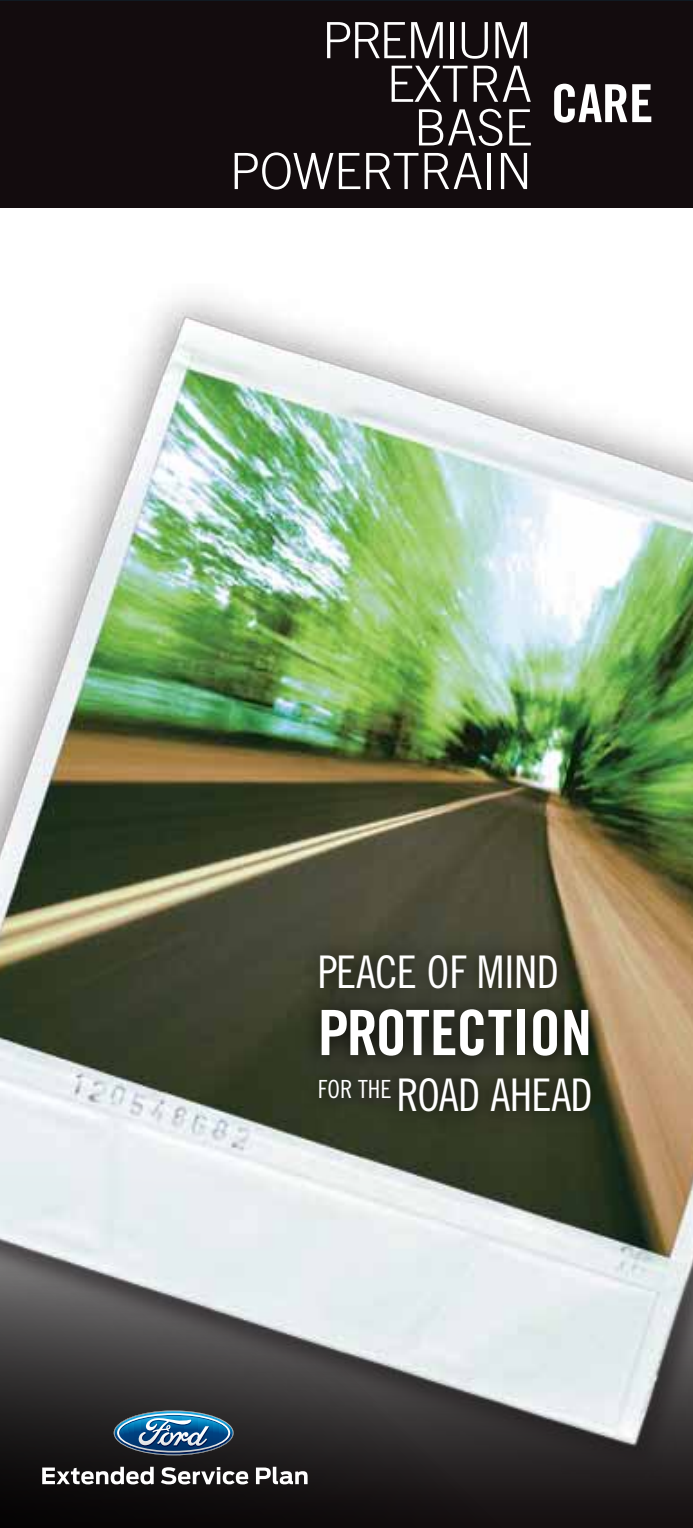
<style>
.page{position:relative;width:693px;height:1528px;background:#fff}
.page>*{position:absolute;margin:0;border:0;box-sizing:border-box;transform-origin:0 0}
.t1{font:62.5px "Trade Gothic Bold Cond Twenty";color:#fff}
.t2{font:52.5px "Trade Gothic Bold Cond Twenty";color:#fff;scale:1.05 1}
.t3{font:300 50px/43.5px "Trade Gothic";letter-spacing:-.01em;color:#fff;text-align:right}
.t4{font:45px "Trade Gothic Cond Eighteen";letter-spacing:-.02em;color:#fff}
.t5{font:45px "Trade Gothic Cond Eighteen";color:#fff}
</style>
<div class="page">
<img style="left:0;top:0;width:692px;height:1527px">
<p class="t3" style="left:229px;top:18px;width:304px">PREMIUM<br>EXTRA<br>BASE<br>POWERTRAIN</p>
<p class="t2" style="left:550px;top:71px;width:99px">CARE</p>
<p class="t5" style="left:317px;top:944px;width:243px">PEACE OF MIND</p>
<p class="t1" style="left:317px;top:994px;width:275px">PROTECTION</p>
<p class="t4" style="left:317px;top:1067px;width:276px"><sup>FOR</sup> <sup>THE</sup> ROAD AHEAD</p>
</div>
